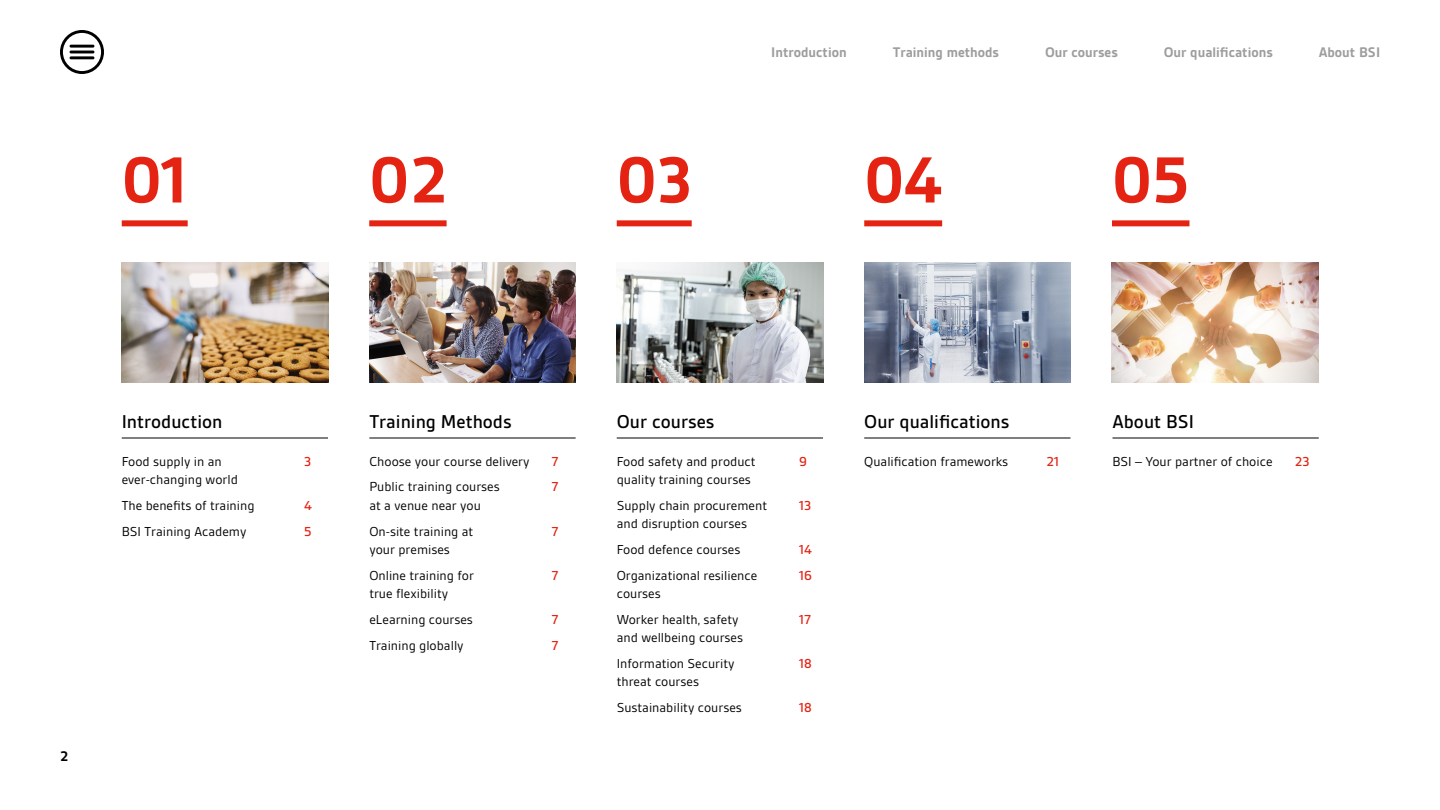
<style>
.page{position:relative;width:1440px;height:810px;background:#fff}
.page>*{position:absolute;margin:0;border:0;box-sizing:border-box;transform-origin:0 0}
.t1{font:700 70px "BSI Gesta";color:#e42313}
.t2{font:500 20px "BSI Gesta";color:#000}
.t3{font:700 15px "BSI Gesta";color:#9d9d9c}
.t4{font:700 15px "BSI Gesta";color:#000}
.t5{font:14px/26px "BSI Gesta";color:#000}
.t6{font:500 14px/26px "BSI Gesta";color:#e42313}
</style>
<div class="page">
<img style="left:122px;top:262px;width:206px;height:120px">
<div style="left:122px;top:220px;width:66px;height:6px;background:#e42313"></div>
<img style="left:369px;top:262px;width:207px;height:120px">
<div style="left:369px;top:220px;width:78px;height:6px;background:#e42313"></div>
<img style="left:617px;top:262px;width:206px;height:120px">
<div style="left:617px;top:220px;width:75px;height:6px;background:#e42313"></div>
<img style="left:864px;top:262px;width:207px;height:120px">
<div style="left:864px;top:220px;width:78px;height:6px;background:#e42313"></div>
<img style="left:1112px;top:262px;width:206px;height:120px">
<div style="left:1112px;top:220px;width:77px;height:6px;background:#e42313"></div>
<svg style="left:60px;top:30px;width:44px;height:44px"></svg>
<hr style="left:617px;top:438px;width:206px;height:1px;background:#000">
<hr style="left:864px;top:438px;width:207px;height:1px;background:#000">
<hr style="left:1112px;top:438px;width:207px;height:1px;background:#000">
<hr style="left:369px;top:438px;width:207px;height:1px;background:#000">
<hr style="left:122px;top:438px;width:206px;height:1px;background:#000">
<p class="t3" style="left:771px;top:45px;width:77px">Introduction</p>
<p class="t3" style="left:893px;top:45px;width:108px">Training methods</p>
<p class="t3" style="left:1045px;top:45px;width:74px">Our courses</p>
<p class="t3" style="left:1164px;top:45px;width:111px">Our qualifications</p>
<p class="t3" style="left:1319px;top:45px;width:63px">About BSI</p>
<h1 class="t1" style="left:122px;top:144px;width:67px">01</h1>
<h1 class="t1" style="left:369px;top:144px;width:79px">02</h1>
<h1 class="t1" style="left:617px;top:144px;width:76px">03</h1>
<h1 class="t1" style="left:864px;top:144px;width:79px">04</h1>
<h1 class="t1" style="left:1112px;top:144px;width:79px">05</h1>
<h2 class="t2" style="left:122px;top:411px;width:102px">Introduction</h2>
<p class="t5" style="left:122px;top:452px;width:118px;line-height:18px">Food supply in an ever-changing world</p>
<p class="t5" style="left:122px;top:492px;width:134px">The benefits of training<br>BSI Training Academy</p>
<p class="t6" style="left:304px;top:448px;width:9px">3</p>
<p class="t6" style="left:304px;top:492px;width:9px">4<br>5</p>
<p class="t4" style="left:60px;top:749px;width:9px">2</p>
<h2 class="t2" style="left:369px;top:411px;width:144px">Training Methods</h2>
<p class="t5" style="left:369px;top:448px;width:162px">Choose your course delivery<br>Public training courses</p>
<p class="t5" style="left:369px;top:492px;width:113px">at a venue near you<br>On-site training at</p>
<p class="t5" style="left:369px;top:536px;width:106px">your premises<br>Online training for</p>
<p class="t5" style="left:369px;top:580px;width:105px">true flexibility eLearning courses<br>Training globally</p>
<p class="t6" style="left:552px;top:448px;width:9px">7<br>7</p>
<p class="t6" style="left:552px;top:518px;width:9px">7</p>
<p class="t6" style="left:552px;top:562px;width:9px">7</p>
<p class="t6" style="left:552px;top:606px;width:9px">7<br>7</p>
<h2 class="t2" style="left:617px;top:411px;width:99px">Our courses</h2>
<p class="t5" style="left:617px;top:452px;width:140px;line-height:18px">Food safety and product quality training courses</p>
<p class="t5" style="left:617px;top:496px;width:152px;line-height:18px">Supply chain procurement and disruption courses</p>
<p class="t5" style="left:617px;top:536px;width:142px">Food defence courses<br>Organizational resilience</p>
<p class="t5" style="left:617px;top:580px;width:123px">courses<br>Worker health, safety</p>
<p class="t5" style="left:617px;top:624px;width:128px">and wellbeing courses<br>Information Security</p>
<p class="t5" style="left:617px;top:668px;width:127px">threat courses<br>Sustainability courses</p>
<h2 class="t2" style="left:864px;top:411px;width:147px">Our qualifications</h2>
<p class="t5" style="left:864px;top:448px;width:146px">Qualification frameworks</p>
<h2 class="t2" style="left:1112px;top:411px;width:83px">About BSI</h2>
<p class="t6" style="left:799px;top:448px;width:9px">9</p>
<p class="t5" style="left:1112px;top:448px;width:162px">BSI – Your partner of choice</p>
<p class="t6" style="left:799px;top:492px;width:14px">13</p>
<p class="t6" style="left:799px;top:536px;width:15px">14<br>16</p>
<p class="t6" style="left:799px;top:606px;width:14px">17</p>
<p class="t6" style="left:799px;top:650px;width:14px">18</p>
<p class="t6" style="left:799px;top:694px;width:14px">18</p>
<p class="t6" style="left:1047px;top:448px;width:14px">21</p>
<p class="t6" style="left:1295px;top:448px;width:16px">23</p>
</div>
